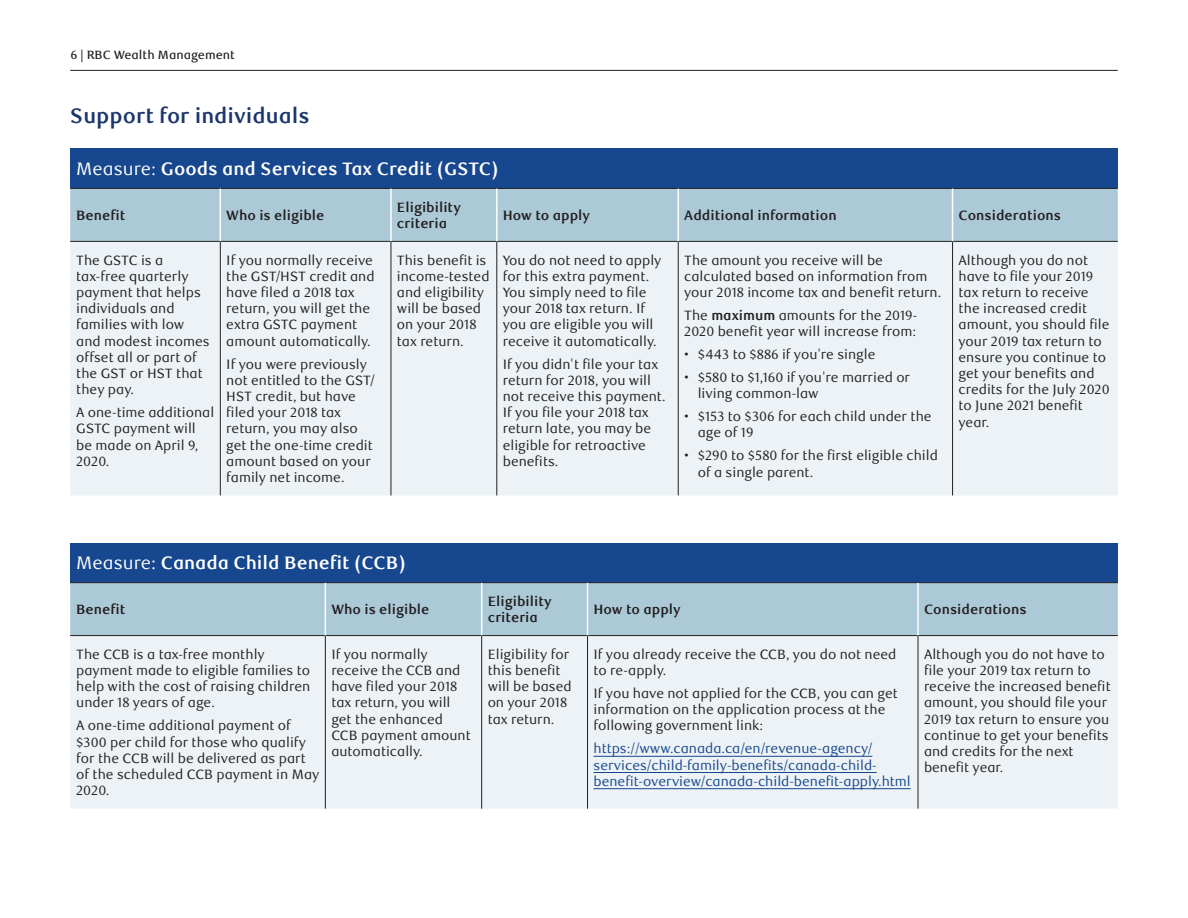
<style>
.page{position:relative;width:1188px;height:918px;background:#fff}
.page>*{position:absolute;margin:0;border:0;box-sizing:border-box;transform-origin:0 0}
.t1{font:700 21px "RBC Text";color:#1c366c}
.t2{font:700 18px "RBC Text";color:#fff}
.t3{font:13.5px/16.2px "RBC Text";color:#231f20}
.t4{font:700 13.5px/16.2px "RBC Text";color:#231f20}
.t5{font:13.5px/16.2px "RBC Text";color:#16468d}
.t6{font:500 12px "RBC Text";color:#231f20}
.s1{font-weight:400}
.s2{font-weight:700}
</style>
<div class="page">
<hr style="left:70px;top:70px;width:1048px;height:1px;background:#231f20">
<div style="left:70px;top:148px;width:1048px;height:40px;background:#17478e"></div>
<div style="left:70px;top:189px;width:1048px;height:52px;background:#acc9d7"></div>
<div style="left:70px;top:242px;width:1048px;height:253px;background:#ecf2f5"></div>
<hr style="left:70px;top:188px;width:150px;height:1px;background:#231f20">
<hr style="left:220px;top:188px;width:171px;height:1px;background:#231f20">
<hr style="left:391px;top:188px;width:106px;height:1px;background:#231f20">
<hr style="left:497px;top:188px;width:181px;height:1px;background:#231f20">
<hr style="left:678px;top:188px;width:275px;height:1px;background:#231f20">
<hr style="left:953px;top:188px;width:165px;height:1px;background:#231f20">
<hr style="left:70px;top:241px;width:150px;height:1px;background:#231f20">
<hr style="left:220px;top:241px;width:171px;height:1px;background:#231f20">
<hr style="left:220px;top:242px;width:1px;height:253px;background:#231f20">
<hr style="left:391px;top:241px;width:106px;height:1px;background:#231f20">
<hr style="left:391px;top:242px;width:1px;height:253px;background:#231f20">
<hr style="left:497px;top:241px;width:181px;height:1px;background:#231f20">
<hr style="left:497px;top:242px;width:1px;height:253px;background:#231f20">
<hr style="left:678px;top:241px;width:275px;height:1px;background:#231f20">
<hr style="left:678px;top:242px;width:1px;height:253px;background:#231f20">
<hr style="left:953px;top:241px;width:165px;height:1px;background:#231f20">
<hr style="left:952px;top:242px;width:1px;height:253px;background:#231f20">
<hr style="left:220px;top:189px;width:1px;height:52px;background:#fff">
<hr style="left:390px;top:189px;width:2px;height:52px;background:#fff">
<hr style="left:496px;top:189px;width:2px;height:52px;background:#fff">
<hr style="left:677px;top:189px;width:2px;height:52px;background:#fff">
<hr style="left:952px;top:189px;width:1px;height:52px;background:#fff">
<div style="left:70px;top:543px;width:1048px;height:40px;background:#17478e"></div>
<div style="left:70px;top:583px;width:1048px;height:52px;background:#acc9d7"></div>
<div style="left:70px;top:636px;width:1048px;height:173px;background:#ecf2f5"></div>
<hr style="left:70px;top:582px;width:255px;height:1px;background:#231f20">
<hr style="left:325px;top:582px;width:157px;height:1px;background:#231f20">
<hr style="left:482px;top:582px;width:106px;height:1px;background:#231f20">
<hr style="left:588px;top:582px;width:330px;height:1px;background:#231f20">
<hr style="left:918px;top:582px;width:200px;height:1px;background:#231f20">
<hr style="left:70px;top:635px;width:255px;height:1px;background:#231f20">
<hr style="left:325px;top:635px;width:157px;height:1px;background:#231f20">
<hr style="left:325px;top:636px;width:1px;height:173px;background:#231f20">
<hr style="left:482px;top:635px;width:106px;height:1px;background:#231f20">
<hr style="left:481px;top:636px;width:1px;height:173px;background:#231f20">
<hr style="left:588px;top:635px;width:330px;height:1px;background:#231f20">
<hr style="left:587px;top:636px;width:1px;height:173px;background:#231f20">
<hr style="left:918px;top:635px;width:200px;height:1px;background:#231f20">
<hr style="left:918px;top:636px;width:1px;height:173px;background:#231f20">
<hr style="left:325px;top:583px;width:1px;height:52px;background:#fff">
<hr style="left:481px;top:583px;width:1px;height:52px;background:#fff">
<hr style="left:587px;top:583px;width:1px;height:52px;background:#fff">
<hr style="left:917px;top:583px;width:2px;height:52px;background:#fff">
<hr style="left:594px;top:756px;width:278px;height:1px;background:#16468d">
<hr style="left:594px;top:772px;width:283px;height:1px;background:#16468d">
<hr style="left:594px;top:788px;width:317px;height:1px;background:#16468d">
<p class="t6" style="left:71px;top:48px;width:166px">6 | RBC Wealth Management</p>
<h1 class="t1" style="left:70px;top:103px;width:241px">Support for individuals</h1>
<h2 class="t2" style="left:76px;top:158px;width:424px"><span class="s1">Measure:</span> Goods and Services Tax Credit (GSTC)</h2>
<p class="t4" style="left:76px;top:207px;width:51px">Benefit</p>
<p class="t4" style="left:226px;top:207px;width:100px">Who is eligible</p>
<p class="t4" style="left:397px;top:199px;width:65px">Eligibility criteria</p>
<p class="t4" style="left:503px;top:207px;width:89px">How to apply</p>
<p class="t4" style="left:684px;top:207px;width:154px">Additional information</p>
<p class="t4" style="left:959px;top:207px;width:104px">Considerations</p>
<p class="t3" style="left:76px;top:252px;width:135px">The GSTC is a tax-free quarterly payment that helps individuals and families with low and modest incomes offset all or part of the GST or HST that they pay.</p>
<p class="t3" style="left:76px;top:405px;width:140px">A one-time additional<br>GSTC payment will be made on April 9,<br>2020.</p>
<p class="t3" style="left:226px;top:252px;width:150px">If you normally receive the GST/HST credit and have filed a 2018 tax return, you will get the extra GSTC payment amount automatically.</p>
<p class="t3" style="left:226px;top:356px;width:150px">If you were previously not entitled to the GST/<br>HST credit, but have filed your 2018 tax return, you may also get the one-time credit amount based on your family net income.</p>
<p class="t3" style="left:397px;top:252px;width:94px">This benefit is income-tested and eligibility will be based on your 2018 tax return.</p>
<p class="t3" style="left:503px;top:252px;width:160px">You do not need to apply for this extra payment.<br>You simply need to file your 2018 tax return. If you are eligible you will receive it automatically.</p>
<p class="t3" style="left:503px;top:356px;width:164px">If you didn't file your tax return for 2018, you will not receive this payment.<br>If you file your 2018 tax return late, you may be eligible for retroactive benefits.</p>
<p class="t3" style="left:684px;top:252px;width:259px">The amount you receive will be calculated based on information from your 2018 income tax and benefit return.</p>
<p class="t3" style="left:684px;top:308px;width:234px">The <span class="s2">maximum</span> amounts for the 2019-<br>2020 benefit year will increase from:</p>
<p class="t3" style="left:684px;top:347px;width:193px">• $443 to $886 if you're single</p>
<p class="t3" style="left:698px;top:370px;width:214px;text-indent:-14px">• $580 to $1,160 if you're married or living common-law</p>
<p class="t3" style="left:698px;top:409px;width:235px;text-indent:-14px">• $153 to $306 for each child under the age of 19</p>
<p class="t3" style="left:698px;top:448px;width:242px;text-indent:-14px">• $290 to $580 for the first eligible child of a single parent.</p>
<p class="t3" style="left:959px;top:252px;width:153px">Although you do not have to file your 2019 tax return to receive the increased credit amount, you should file your 2019 tax return to ensure you continue to get your benefits and credits for the July 2020 to June 2021 benefit year.</p>
<h2 class="t2" style="left:76px;top:552px;width:331px"><span class="s1">Measure:</span> Canada Child Benefit (CCB)</h2>
<p class="t4" style="left:76px;top:602px;width:51px">Benefit</p>
<p class="t4" style="left:331px;top:602px;width:100px">Who is eligible</p>
<p class="t4" style="left:488px;top:593px;width:65px">Eligibility criteria</p>
<p class="t4" style="left:594px;top:602px;width:89px">How to apply</p>
<p class="t4" style="left:924px;top:602px;width:104px">Considerations</p>
<p class="t3" style="left:76px;top:646px;width:236px">The CCB is a tax-free monthly payment made to eligible families to help with the cost of raising children under 18 years of age.</p>
<p class="t3" style="left:76px;top:718px;width:245px">A one-time additional payment of $300 per child for those who qualify for the CCB will be delivered as part of the scheduled CCB payment in May<br>2020.</p>
<p class="t3" style="left:331px;top:646px;width:141px">If you normally receive the CCB and have filed your 2018 tax return, you will get the enhanced<br>CCB payment amount automatically.</p>
<p class="t3" style="left:488px;top:646px;width:86px">Eligibility for this benefit will be based on your 2018 tax return.</p>
<p class="t3" style="left:594px;top:646px;width:304px">If you already receive the CCB, you do not need to re-apply.</p>
<p class="t3" style="left:924px;top:646px;width:188px">Although you do not have to file your 2019 tax return to receive the increased benefit amount, you should file your<br>2019 tax return to ensure you continue to get your benefits and credits for the next benefit year.</p>
<p class="t3" style="left:594px;top:686px;width:306px">If you have not applied for the CCB, you can get information on the application process at the following government link:</p>
<p class="t5" style="left:594px;top:741px;width:319px">https://www.canada.ca/en/revenue-agency/ services/child-family-benefits/canada-child&shy;benefit-overview/canada-child-benefit-apply.html</p>
</div>
